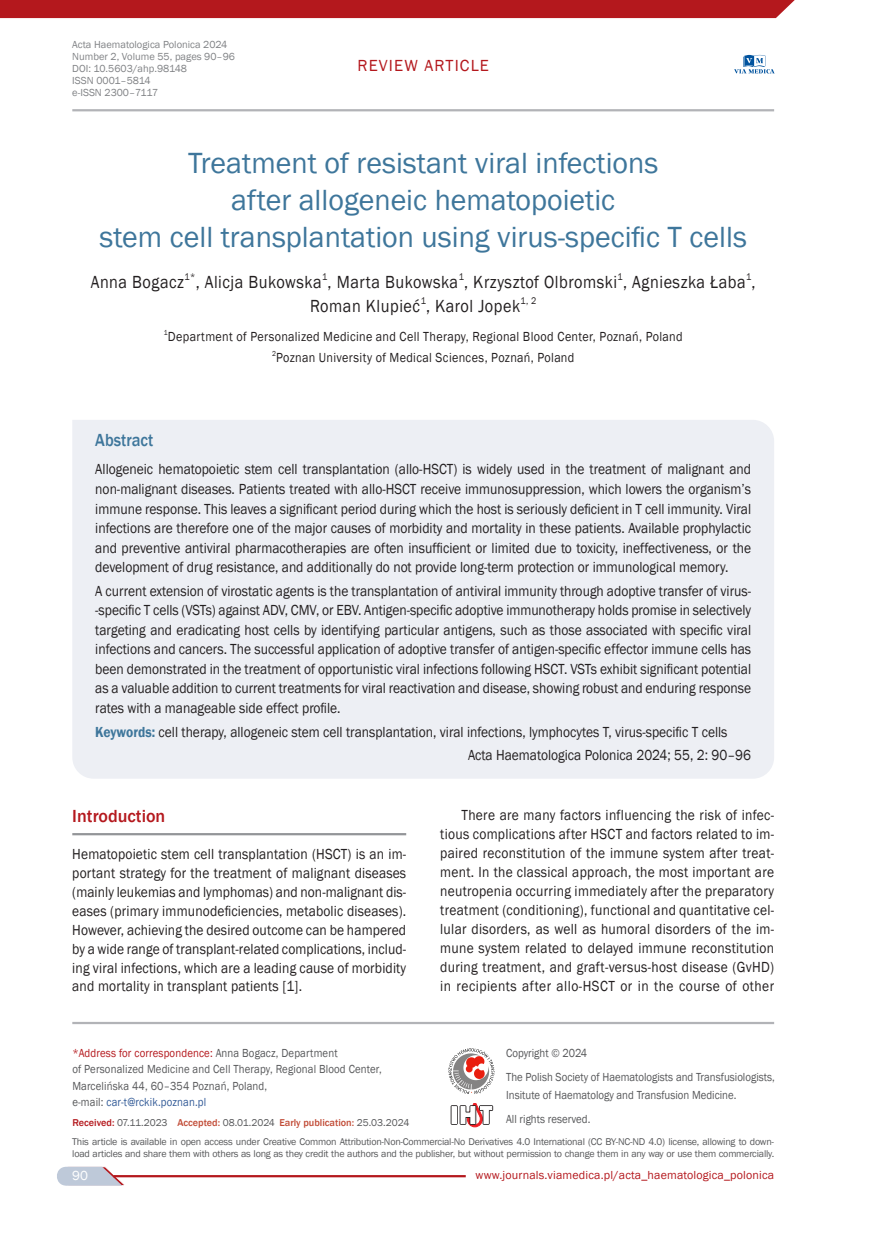
<style>
.page{position:relative;width:872px;height:1234px;background:#fff}
.page>*{position:absolute;margin:0;border:0;box-sizing:border-box;transform-origin:0 0}
._02_Tytul{font:30px/36.6px "Franklin Gothic";color:#3e769b;text-align:center}
._03_Autor{font:18px "Franklin Gothic";letter-spacing:.03em;color:#231f20;scale:.9 1}
._12_Srodtytul_1{font:500 18px "Franklin Gothic";color:#b4181d}
._06_Streszczenie_tyt{font:500 18px "Franklin Gothic";color:#3e769b;scale:.9 1}
.t1{font:16.5px "Franklin Gothic";letter-spacing:.07em;color:#b4181d}
._06_Streszczenie_tek{font:15px/19.5px "Franklin Gothic";color:#231f20;text-align:justify;scale:.9 1}
._08_Tekst{font:15px/19px "Franklin Gothic";letter-spacing:.035em;color:#231f20;text-align:justify;scale:.9 1}
._08_Tekst_bez_wcieci{font:15px/18.9px "Franklin Gothic";letter-spacing:.01em;color:#231f20;text-align:justify;scale:.9 1}
._06_Streszczenie_slo{font:15px "Franklin Gothic";color:#231f20;scale:.9 1}
._06_Streszczenie_pod{font:15px "Franklin Gothic";color:#231f20;scale:.9 1}
._03_Afiliacje{font:13.5px "Franklin Gothic";letter-spacing:.025em;color:#231f20;scale:.9 1}
.t2{font:13.5px "Franklin Gothic";color:#fff}
.t3{font:12px/16.5px "Franklin Gothic";color:#57585a;scale:.9 1}
.t4{font:12px "Franklin Gothic";letter-spacing:.01em;color:#b4181d}
.t5{font:10.5px/12px "Franklin Gothic";color:#808285}
.t6{font:10.2px "Franklin Gothic";color:#57585a}
.t7{font:10.05px/12px "Franklin Gothic";letter-spacing:-.02em;color:#57585a}
._03_Autor-2{font:9.9px "Franklin Gothic";color:#231f20;scale:.9 1}
._03_Afiliacje-2{font:7.35px "Franklin Gothic";color:#231f20;scale:.9 1}
.s1{font-weight:600;color:#3e769b}
.s2{color:#b4181d}
.s3{color:#345c98}
.s4{font-weight:500;color:#b4181d}
.s5{font-weight:500;color:#c14b36}
</style>
<div class="page">
<div style="left:0;top:0;width:795px;height:18px;background:#b4181d"></div>
<svg style="left:57px;top:1166px;width:69px;height:19px"></svg>
<hr style="left:72px;top:109px;width:702px;height:2px;background:#b2b3b7">
<hr style="left:113px;top:1174px;width:353px;height:2px;background:#b4181d">
<hr style="left:72px;top:1021px;width:702px;height:2px;background:#b2b3b7">
<svg style="left:734px;top:55px;width:40px;height:19px"></svg>
<svg style="left:459px;top:1103px;width:34px;height:24px"></svg>
<svg style="left:450px;top:1104px;width:8px;height:20px"></svg>
<svg style="left:448px;top:1048px;width:46px;height:45px"></svg>
<div style="left:72px;top:420px;width:702px;height:358px;background:#edeff4"></div>
<hr style="left:72px;top:832px;width:334px;height:3px;background:#939598">
<p class="t5" style="left:72px;top:38px;width:164px">Acta Haematologica Polonica 2024<br>Number 2, Volume 55, pages 90–96<br>DOI: 10.5603/ahp.98148<br>ISSN 0001–5814<br>e-ISSN 2300–7117</p>
<p class="t1" style="left:357px;top:55px;width:133px">REVIEW ARTICLE</p>
<p class="_02_Tytul" style="left:100px;top:146px;width:649px">Treatment of resistant viral infections<br>after allogeneic hematopoietic<br>stem cell transplantation using virus-specific T cells</p>
<p class="_03_Autor" style="left:91px;top:270px;width:105px">Anna Bogacz</p>
<p class="_03_Autor-2" style="left:185px;top:270px;width:13px">1*</p>
<p class="_03_Autor" style="left:196px;top:270px;width:623px">, Alicja Bukowska , Marta Bukowska , Krzysztof Olbromski , Agnieszka Łaba ,</p>
<p class="_03_Autor-2" style="left:322px;top:270px;width:7px">1</p>
<p class="_03_Autor-2" style="left:459px;top:270px;width:7px">1</p>
<p class="_03_Autor-2" style="left:617px;top:270px;width:7px">1</p>
<p class="_03_Autor-2" style="left:746px;top:270px;width:7px">1</p>
<p class="_03_Autor" style="left:310px;top:294px;width:235px">Roman Klupieć , Karol Jopek</p>
<p class="_03_Autor-2" style="left:421px;top:294px;width:7px">1</p>
<p class="_03_Autor-2" style="left:520px;top:294px;width:19px">1, 2</p>
<p class="_03_Afiliacje-2" style="left:164px;top:328px;width:6px">1</p>
<p class="_03_Afiliacje" style="left:168px;top:328px;width:573px">Department of Personalized Medicine and Cell Therapy, Regional Blood Center, Poznań, Poland</p>
<p class="_03_Afiliacje-2" style="left:272px;top:349px;width:6px">2</p>
<p class="_03_Afiliacje" style="left:276px;top:349px;width:333px">Poznan University of Medical Sciences, Poznań, Poland</p>
<p class="_06_Streszczenie_tyt" style="left:95px;top:429px;width:66px">Abstract</p>
<p class="_06_Streszczenie_tek" style="left:95px;top:460px;width:730px">Allogeneic hematopoietic stem cell transplantation (allo-HSCT) is widely used in the treatment of malignant and non-malignant diseases. Patients treated with allo-HSCT receive immunosuppression, which lowers the organism’s immune response. This leaves a significant period during which the host is seriously deficient in T cell immunity. Viral infections are therefore one of the major causes of morbidity and mortality in these patients. Available prophylactic and preventive antiviral pharmacotherapies are often insufficient or limited due to toxicity, ineffectiveness, or the development of drug resistance, and additionally do not provide long-term protection or immunological memory.</p>
<p class="_06_Streszczenie_tek" style="left:95px;top:581px;width:730px">A current extension of virostatic agents is the transplantation of antiviral immunity through adoptive transfer of virus--specific T cells (VSTs) against ADV, CMV, or EBV. Antigen-specific adoptive immunotherapy holds promise in selectively targeting and eradicating host cells by identifying particular antigens, such as those associated with specific viral infections and cancers. The successful application of adoptive transfer of antigen-specific effector immune cells has been demonstrated in the treatment of opportunistic viral infections following HSCT. VSTs exhibit significant potential as a valuable addition to current treatments for viral reactivation and disease, showing robust and enduring response rates with a manageable side effect profile.</p>
<p class="_06_Streszczenie_slo" style="left:95px;top:722px;width:704px"><span class="s1">Keywords:</span> cell therapy, allogeneic stem cell transplantation, viral infections, lymphocytes T, virus-specific T cells</p>
<p class="_06_Streszczenie_pod" style="left:468px;top:746px;width:316px">Acta Haematologica Polonica 2024; 55, 2: 90–96</p>
<p class="_12_Srodtytul_1" style="left:72px;top:804px;width:95px">Introduction</p>
<p class="_08_Tekst_bez_wcieci" style="left:72px;top:845px;width:372px">Hematopoietic stem cell transplantation (HSCT) is an im&shy;portant strategy for the treatment of malignant diseases (mainly leukemias and lymphomas) and non-malignant dis&shy;eases (primary immunodeficiencies, metabolic diseases).<br>However, achieving the desired outcome can be hampered by a wide range of transplant-related complications, includ&shy;ing viral infections, which are a leading cause of morbidity and mortality in transplant patients [1].</p>
<p class="_08_Tekst" style="left:440px;top:805px;width:372px;text-indent:21px">There are many factors influencing the risk of infec&shy;tious complications after HSCT and factors related to im&shy;paired reconstitution of the immune system after treat&shy;ment. In the classical approach, the most important are neutropenia occurring immediately after the preparatory treatment (conditioning), functional and quantitative cel&shy;lular disorders, as well as humoral disorders of the im&shy;mune system related to delayed immune reconstitution during treatment, and graft-versus-host disease (GvHD) in recipients after allo-HSCT or in the course of other</p>
<p class="t3" style="left:506px;top:1040px;width:300px;line-height:24.5px">Copyright © 2024<br>The Polish Society of Haematologists and Transfusiologists,</p>
<p class="t3" style="left:506px;top:1082px;width:257px;line-height:24.5px">Insitute of Haematology and Transfusion Medicine.<br>All rights reserved.</p>
<p class="t3" style="left:72px;top:1044px;width:345px"><span class="s2">*Address for correspondence:</span> Anna Bogacz, Department<br>of Personalized Medicine and Cell Therapy, Regional Blood Center, Marcelińska 44, 60–354 Poznań, Poland,<br>e-mail: <span class="s3">car-t@rckik.poznan.pl</span></p>
<p class="t6" style="left:72px;top:1115px;width:338px"><span class="s4">Received:</span> 07.11.2023 <span class="s5">Accepted:</span> 08.01.2024 <span class="s5">Early publication:</span> 25.03.2024</p>
<p class="t7" style="left:72px;top:1135px;width:703px">This article is available in open access under Creative Common Attribution-Non-Commercial-No Derivatives 4.0 International (CC BY-NC-ND 4.0) license, allowing to down&shy;load articles and share them with others as long as they credit the authors and the publisher, but without permission to change them in any way or use them commercially.</p>
<p class="t2" style="left:72px;top:1166px;width:17px">90</p>
<p class="t4" style="left:475px;top:1166px;width:300px">www.journals.viamedica.pl/acta_haematologica_polonica</p>
</div>
